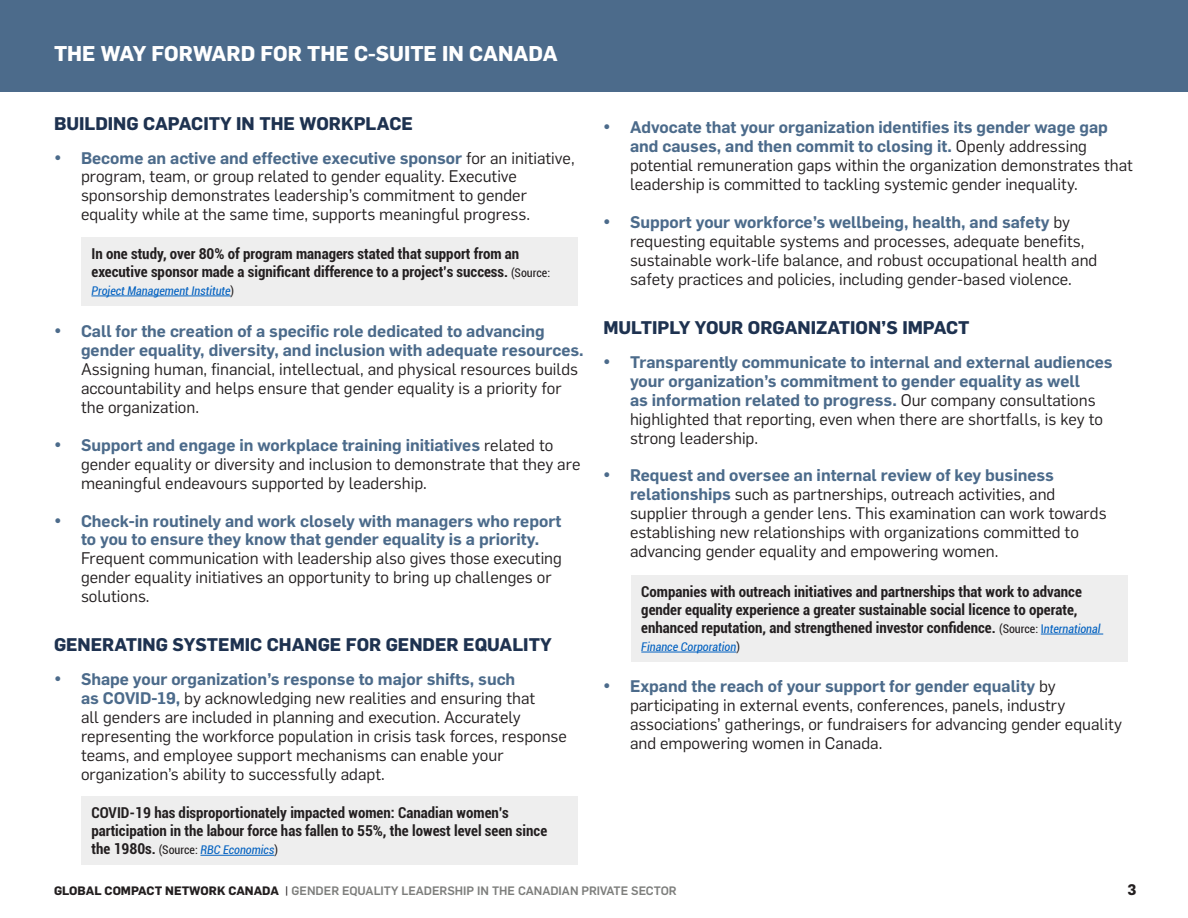
<style>
.page{position:relative;width:1188px;height:918px;background:#fff}
.page>*{position:absolute;margin:0;border:0;box-sizing:border-box;transform-origin:0 0}
.t1{font:700 21px "Flama";color:#fff}
.t2{font:700 18px "Flama";color:#1e3250}
.t3{font:16.5px/18.9px "Flama";color:#231f20}
.t4{font:600 16.5px/19px "Flama";color:#4c6b8b}
.Annotation_text{font:700 condensed 15px/18px "Roboto";color:#231f20}
.t5{font:700 15px "Flama";color:#231f20}
.t6{font:500 12px "Flama";color:#7d7e7c}
.Annotation_text-2{font:italic condensed 12px "Roboto";color:#0563c1}
.s1{color:#4c6b8b}
.s2{font-weight:600;color:#4c6b8b}
.s3{font-weight:400;font-size:12px}
.s4{font-style:normal;color:#231f20}
.s5{font-weight:700;font-style:normal;font-size:15px;color:#231f20}
.s6{font-weight:400;color:#231f20}
.s7{font-weight:400;font-size:12px;color:#0563c1}
.s8{font-weight:400;font-style:italic;font-size:12px;color:#0563c1}
.s9{font-weight:700;color:#231f20}
.s10{font-family:"Flama Basic";font-weight:400;color:#231f20}
</style>
<div class="page">
<div style="left:81px;top:237px;width:497px;height:69px;background:#eee"></div>
<hr style="left:92px;top:296px;width:139px;height:1px;background:#0563c1">
<div style="left:81px;top:797px;width:497px;height:68px;background:#eee"></div>
<hr style="left:200px;top:855px;width:74px;height:1px;background:#0563c1">
<div style="left:631px;top:575px;width:497px;height:87px;background:#eee"></div>
<hr style="left:1041px;top:634px;width:62px;height:1px;background:#0563c1">
<hr style="left:641px;top:652px;width:95px;height:1px;background:#0563c1">
<div style="left:0;top:0;width:1188px;height:92px;background:#4c6b8b"></div>
<p class="t1" style="left:54px;top:41px;width:505px">THE WAY FORWARD FOR THE C-SUITE IN CANADA</p>
<p class="t2" style="left:54px;top:112px;width:360px">BUILDING CAPACITY IN THE WORKPLACE</p>
<p class="t3" style="left:630px;top:117px;width:504px;text-indent:-27px"><span class="s1">•</span> <span class="s2">Advocate that your organization identifies its gender wage gap and causes, and then commit to closing it.</span> Openly addressing potential remuneration gaps within the organization demonstrates that leadership is committed to tackling systemic gender inequality.</p>
<p class="t3" style="left:630px;top:212px;width:469px;text-indent:-27px"><span class="s1">•</span> <span class="s2">Support your workforce’s wellbeing, health, and safety</span> by requesting equitable systems and processes, adequate benefits, sustainable work-life balance, and robust occupational health and safety practices and policies, including gender-based violence.</p>
<p class="t3" style="left:81px;top:147px;width:495px;text-indent:-27px"><span class="s1">•</span> <span class="s2">Become an active and effective executive sponsor</span> for an initiative, program, team, or group related to gender equality. Executive sponsorship demonstrates leadership’s commitment to gender equality while at the same time, supports meaningful progress.</p>
<p class="Annotation_text" style="left:92px;top:244px;width:460px">In one study, over 80% of program managers stated that support from an executive sponsor made a significant difference to a project’s success. <span class="s3">(Source:</span></p>
<p class="Annotation_text-2" style="left:92px;top:282px;width:144px">Project Management Institute<span class="s4">)</span></p>
<p class="t3" style="left:81px;top:320px;width:504px;text-indent:-27px"><span class="s1">•</span> <span class="s2">Call for the creation of a specific role dedicated to advancing gender equality, diversity, and inclusion with adequate resources.<br></span>Assigning human, financial, intellectual, and physical resources builds accountability and helps ensure that gender equality is a priority for the organization.</p>
<p class="t3" style="left:81px;top:434px;width:501px;text-indent:-27px"><span class="s1">•</span> <span class="s2">Support and engage in workplace training initiatives</span> related to gender equality or diversity and inclusion to demonstrate that they are meaningful endeavours supported by leadership.</p>
<p class="t3" style="left:81px;top:510px;width:483px;text-indent:-27px"><span class="s1">•</span> <span class="s2">Check-in routinely and work closely with managers who report to you to ensure they know that gender equality is a priority.<br></span>Frequent communication with leadership also gives those executing gender equality initiatives an opportunity to bring up challenges or solutions.</p>
<p class="t2" style="left:54px;top:634px;width:499px">GENERATING SYSTEMIC CHANGE FOR GENDER EQUALITY</p>
<p class="t3" style="left:81px;top:669px;width:488px;text-indent:-27px"><span class="s1">•</span> <span class="s2">Shape your organization’s response to major shifts, such<br>as COVID-19,</span> by acknowledging new realities and ensuring that<br>all genders are included in planning and execution. Accurately representing the workforce population in crisis task forces, response teams, and employee support mechanisms can enable your organization’s ability to successfully adapt.</p>
<p class="Annotation_text" style="left:92px;top:804px;width:457px">COVID-19 has disproportionately impacted women: Canadian women’s participation in the labour force has fallen to 55%, the lowest level seen since</p>
<p class="Annotation_text-2" style="left:92px;top:842px;width:188px"><span class="s5">the 1980s.</span> <span class="s4">(Source:</span> RBC Economics<span class="s4">)</span></p>
<p class="t2" style="left:603px;top:317px;width:368px">MULTIPLY YOUR ORGANIZATION’S IMPACT</p>
<p class="t4" style="left:630px;top:351px;width:484px;text-indent:-27px">• Transparently communicate to internal and external audiences your organization’s commitment to gender equality as well<br>as information related to progress. <span class="s6">Our company consultations highlighted that reporting, even when there are shortfalls, is key to strong leadership.</span></p>
<p class="t3" style="left:630px;top:465px;width:478px;text-indent:-27px"><span class="s1">•</span> <span class="s2">Request and oversee an internal review of key business relationships</span> such as partnerships, outreach activities, and supplier through a gender lens. This examination can work towards establishing new relationships with organizations committed to advancing gender equality and empowering women.</p>
<p class="Annotation_text" style="left:641px;top:582px;width:461px">Companies with outreach initiatives and partnerships that work to advance gender equality experience a greater sustainable social licence to operate, enhanced reputation, and strengthened investor confidence. <span class="s3">(Source:</span> <span class="s7">I</span><span class="s8">nternational</span></p>
<p class="Annotation_text-2" style="left:641px;top:639px;width:100px">Finance Corporation<span class="s4">)</span></p>
<p class="t3" style="left:630px;top:675px;width:494px;text-indent:-27px"><span class="s1">•</span> <span class="s2">Expand the reach of your support for gender equality</span> by participating in external events, conferences, panels, industry associations’ gatherings, or fundraisers for advancing gender equality and empowering women in Canada.</p>
<p class="t6" style="left:54px;top:882px;width:624px"><span class="s9">GLOBAL COMPACT NETWORK CANADA</span> <span class="s10">|</span> GENDER EQUALITY LEADERSHIP IN THE CANADIAN PRIVATE SECTOR</p>
<p class="t5" style="left:1128px;top:881px;width:10px">3</p>
</div>
